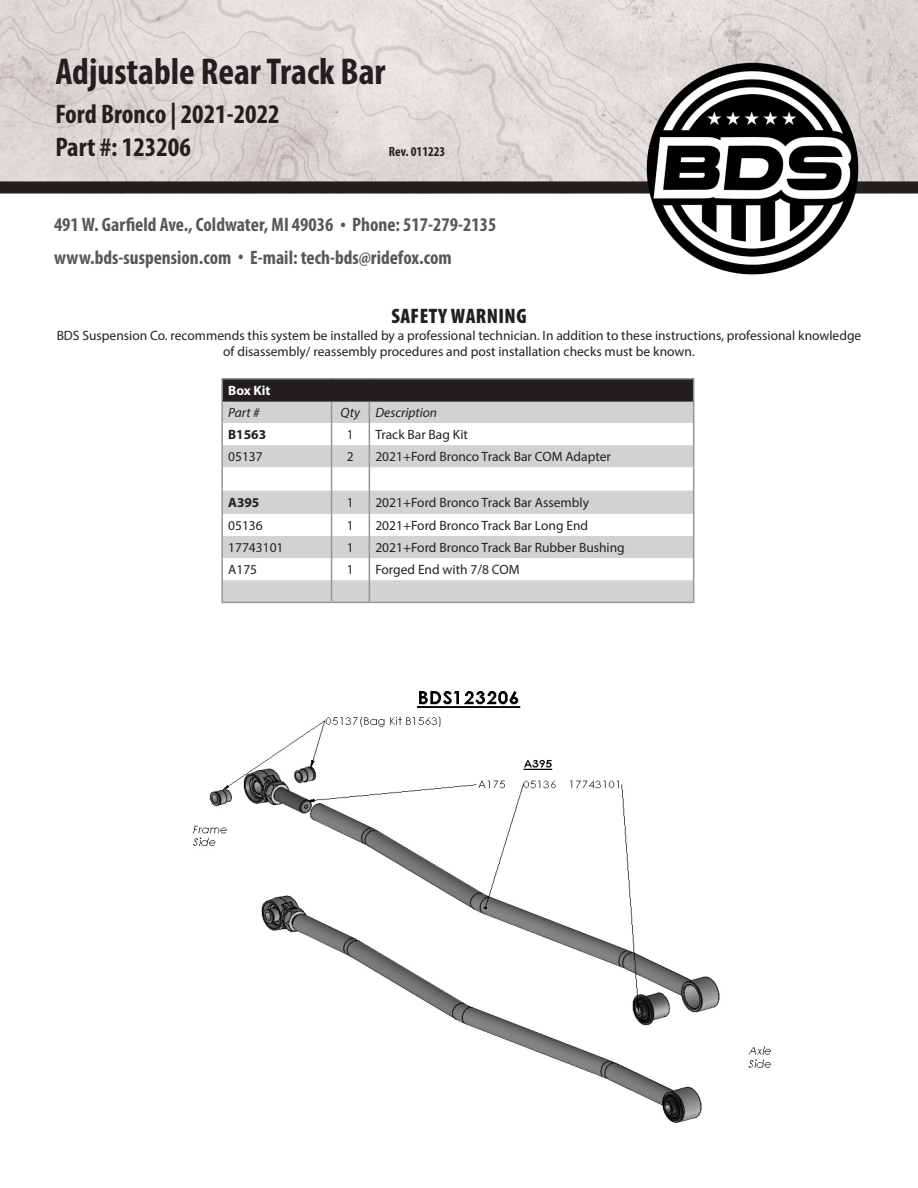
<style>
.page{position:relative;width:918px;height:1188px;background:#fff}
.page>*{position:absolute;margin:0;border:0;box-sizing:border-box;transform-origin:0 0}
.t1{font:700 condensed 37.5px "Myriad Pro";color:#231f20}
.t2{font:700 condensed 27px "Myriad Pro";color:#231f20}
.t3{font:900 condensed 21px "Myriad Pro";letter-spacing:.02em;color:#231f20}
.t4{font:700 condensed 19.5px "Myriad Pro";color:#57585a}
.BOM-parts{font:13.5px/16.2px "Myriad Pro";color:#231f20;text-align:center}
.t5{font:italic 13.5px "Myriad Pro";color:#231f20}
.t6{font:700 condensed 13.5px "Myriad Pro";color:#231f20}
.BOM-parts-2{font:700 13.5px "Myriad Pro";color:#231f20}
.t7{font:700 13.5px "Myriad Pro";color:#fff}
</style>
<div class="page">
<img style="left:0;top:0;width:918px;height:181px">
<div style="left:0;top:181px;width:918px;height:12px;background:#231f20"></div>
<div style="left:222px;top:379px;width:472px;height:22px;background:#231f20"></div>
<svg style="left:223px;top:402px;width:470px;height:200px;fill:#d1d2d4"></svg>
<hr style="left:221px;top:378px;width:111px;height:2px;background:#939598">
<hr style="left:221px;top:380px;width:2px;height:21px;background:#939598">
<hr style="left:332px;top:378px;width:37px;height:2px;background:#939598">
<hr style="left:369px;top:378px;width:325px;height:2px;background:#939598">
<hr style="left:221px;top:401px;width:2px;height:22px;background:#939598">
<hr style="left:221px;top:423px;width:2px;height:22px;background:#939598">
<hr style="left:221px;top:445px;width:2px;height:22px;background:#939598">
<hr style="left:221px;top:467px;width:2px;height:24px;background:#939598">
<hr style="left:221px;top:491px;width:2px;height:23px;background:#939598">
<hr style="left:221px;top:514px;width:2px;height:22px;background:#939598">
<hr style="left:221px;top:536px;width:2px;height:22px;background:#939598">
<hr style="left:221px;top:558px;width:2px;height:22px;background:#939598">
<hr style="left:221px;top:580px;width:2px;height:22px;background:#939598">
<svg style="left:331px;top:402px;width:1px;height:200px"></svg>
<svg style="left:369px;top:402px;width:1px;height:200px"></svg>
<svg style="left:693px;top:380px;width:1px;height:222px"></svg>
<hr style="left:221px;top:602px;width:111px;height:1px;background:#939598">
<hr style="left:332px;top:602px;width:37px;height:1px;background:#939598">
<hr style="left:369px;top:602px;width:325px;height:1px;background:#939598">
<hr style="left:223px;top:400px;width:109px;height:2px;background:#231f20">
<hr style="left:332px;top:400px;width:37px;height:2px;background:#231f20">
<hr style="left:369px;top:400px;width:324px;height:2px;background:#231f20">
<img style="left:193px;top:691px;width:578px;height:432px">
<img style="left:644px;top:60px;width:216px;height:215px">
<p class="t1" style="left:55px;top:48px;width:332px">Adjustable Rear Track Bar</p>
<p class="t2" style="left:55px;top:97px;width:226px">Ford Bronco | 2021-2022</p>
<p class="t2" style="left:55px;top:130px;width:137px">Part #: 123206</p>
<p class="t6" style="left:389px;top:143px;width:58px">Rev. 011223</p>
<p class="t4" style="left:54px;top:213px;width:444px">491 W. Garfield Ave., Coldwater, MI 49036 <sup>.</sup> Phone: 517-279-2135</p>
<p class="t4" style="left:54px;top:245px;width:399px">www.bds-suspension.com <sup>.</sup> E-mail: tech-bds@ridefox.com</p>
<p class="t3" style="left:391px;top:303px;width:137px">SAFETY WARNING</p>
<p class="BOM-parts" style="left:57px;top:327px;width:806px">BDS Suspension Co. recommends this system be installed by a professional technician. In addition to these instructions, professional knowledge of disassembly/ reassembly procedures and post installation checks must be known.</p>
<p class="t7" style="left:228px;top:382px;width:44px">Box Kit</p>
<p class="t5" style="left:228px;top:404px;width:33px">Part #</p>
<p class="t5" style="left:341px;top:404px;width:21px">Qty</p>
<p class="t5" style="left:375px;top:404px;width:63px">Description</p>
<p class="BOM-parts-2" style="left:228px;top:426px;width:40px">B1563</p>
<p class="BOM-parts" style="left:347px;top:426px;width:8px">1</p>
<p class="BOM-parts" style="left:375px;top:426px;width:94px">Track Bar Bag Kit</p>
<p class="BOM-parts" style="left:228px;top:448px;width:36px">05137</p>
<p class="BOM-parts" style="left:347px;top:448px;width:8px">2</p>
<p class="BOM-parts" style="left:375px;top:448px;width:237px">2021+Ford Bronco Track Bar COM Adapter</p>
<p class="BOM-parts-2" style="left:228px;top:493px;width:33px">A395</p>
<p class="BOM-parts" style="left:347px;top:494px;width:8px">1</p>
<p class="BOM-parts" style="left:375px;top:494px;width:215px">2021+Ford Bronco Track Bar Assembly</p>
<p class="BOM-parts" style="left:228px;top:517px;width:36px">05136</p>
<p class="BOM-parts" style="left:347px;top:517px;width:8px">1</p>
<p class="BOM-parts" style="left:375px;top:517px;width:214px">2021+Ford Bronco Track Bar Long End</p>
<p class="BOM-parts" style="left:228px;top:539px;width:57px">17743101</p>
<p class="BOM-parts" style="left:347px;top:539px;width:8px">1</p>
<p class="BOM-parts" style="left:375px;top:539px;width:251px">2021+Ford Bronco Track Bar Rubber Bushing</p>
<p class="BOM-parts" style="left:228px;top:561px;width:31px">A175</p>
<p class="BOM-parts" style="left:347px;top:561px;width:8px">1</p>
<p class="BOM-parts" style="left:375px;top:561px;width:146px">Forged End with 7/8 COM</p>
</div>
